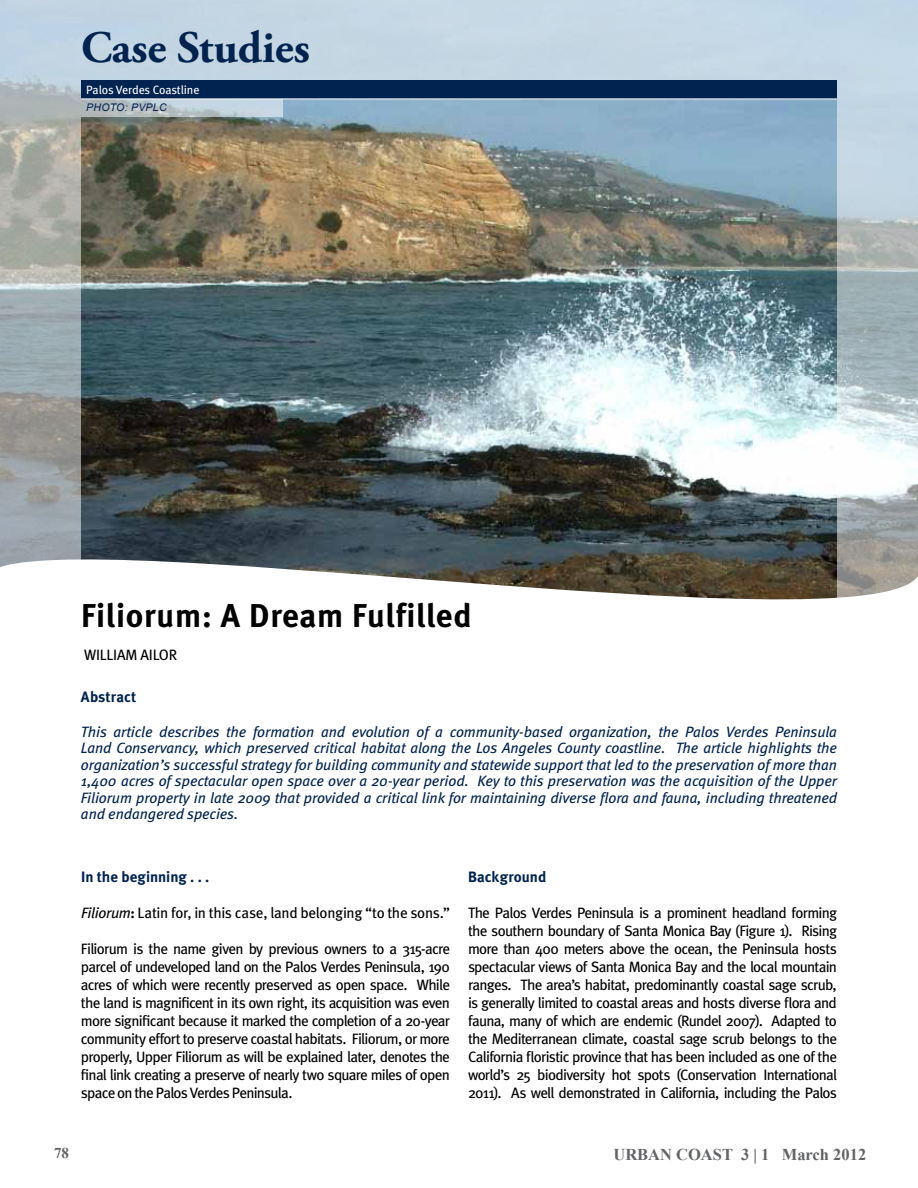
<style>
.page{position:relative;width:918px;height:1188px;background:#fff}
.page>*{position:absolute;margin:0;border:0;box-sizing:border-box;transform-origin:0 0}
.t1{font:700 45px "Adobe Garamond Pro";color:#00234f}
.t2{font:700 33px "Meta";letter-spacing:.025em;color:#000}
.t3{font:700 16.5px "Times New Roman";color:#636466}
.t4{font:15px/18px "Meta";letter-spacing:-.045em;color:#000;text-align:justify}
.t5{font:italic 15px/16.5px "Meta";letter-spacing:-.005em;color:#00234f;text-align:justify}
.t6{font:15px "Meta";letter-spacing:-.02em;color:#000}
.t7{font:700 15px "Meta";letter-spacing:.005em;color:#00234f}
.t8{font:700 15px "Times New Roman";color:#636466}
.t9{font:12px "Meta";letter-spacing:-.01em;color:#fff}
.t10{font:italic 10.5px "Arial";letter-spacing:.025em;color:#00234f}
.s1{font-style:italic}
.s2{font-weight:700}
</style>
<div class="page">
<img style="left:81px;top:100px;width:756px;height:414px">
<svg style="left:81px;top:514px;width:756px;height:86px"></svg>
<div style="left:81px;top:0;width:756px;height:81px;background:#c4d6e3"></div>
<svg style="left:0;top:0;width:81px;height:567px;background:#a9b0b1"></svg>
<svg style="left:837px;top:0;width:81px;height:598px;background:#bbc8ce"></svg>
<div style="left:81px;top:81px;width:756px;height:18px;background:#00234f"></div>
<svg style="left:81px;top:99px;width:201px;height:17px;background:#bdc9d1"></svg>
<h1 class="t1" style="left:81px;top:21px;width:230px">Case Studies</h1>
<p class="t9" style="left:86px;top:83px;width:115px">Palos Verdes Coastline</p>
<p class="t10" style="left:86px;top:100px;width:75px">Photo: PVPLC</p>
<h2 class="t2" style="left:81px;top:596px;width:392px">Filiorum: A Dream Fulfilled</h2>
<p class="t4" style="left:84px;top:646px;width:38px">Wi lliam</p>
<p class="t4" style="left:141px;top:646px;width:35px">Ai lor</p>
<p class="t7" style="left:81px;top:688px;width:57px">Abstract</p>
<p class="t5" style="left:81px;top:723px;width:758px">This article describes the formation and evolution of a community-based organization, the Palos Verdes Peninsula Land Conservancy, which preserved critical habitat along the Los Angeles County coastline. The article highlights the organization’s successful strategy for building community and statewide support that led to the preservation of more than 1,400 acres of spectacular open space over a 20-year period. Key to this preservation was the acquisition of the Upper Filiorum property in late 2009 that provided a critical link for maintaining diverse flora and fauna, including threatened and endangered species.</p>
<p class="t7" style="left:81px;top:868px;width:130px">In the beginning . . .</p>
<p class="t6" style="left:81px;top:904px;width:371px"><span class="s1">Filiorum</span><span class="s2">:</span> Latin for, in this case, land belonging “to the sons.”</p>
<p class="t4" style="left:81px;top:940px;width:371px">Filiorum is the name given by previous owners to a 315-acre parcel of undeveloped land on the Palos Verdes Peninsula, 190 acres of which were recently preserved as open space. While the land is magnificent in its own right, its acquisition was even more significant because it marked the completion of a 20-year community effort to preserve coastal habitats. Filiorum, or more properly, Upper Filiorum as will be explained later, denotes the final link creating a preserve of nearly two square miles of open space on the Palos Verdes Peninsula.</p>
<p class="t7" style="left:468px;top:868px;width:80px">Background</p>
<p class="t4" style="left:468px;top:904px;width:371px">The Palos Verdes Peninsula is a prominent headland forming the southern boundary of Santa Monica Bay (Figure 1). Rising more than 400 meters above the ocean, the Peninsula hosts spectacular views of Santa Monica Bay and the local mountain ranges. The area’s habitat, predominantly coastal sage scrub, is generally limited to coastal areas and hosts diverse flora and fauna, many of which are endemic (Rundel 2007). Adapted to the Mediterranean climate, coastal sage scrub belongs to the California floristic province that has been included as one of the world’s 25 biodiversity hot spots (Conservation International 2011). As well demonstrated in California, including the Palos</p>
<p class="t8" style="left:54px;top:1145px;width:16px">78</p>
<p class="t3" style="left:613px;top:1145px;width:254px">URBAN COAST 3 | 1 March 2012</p>
</div>
